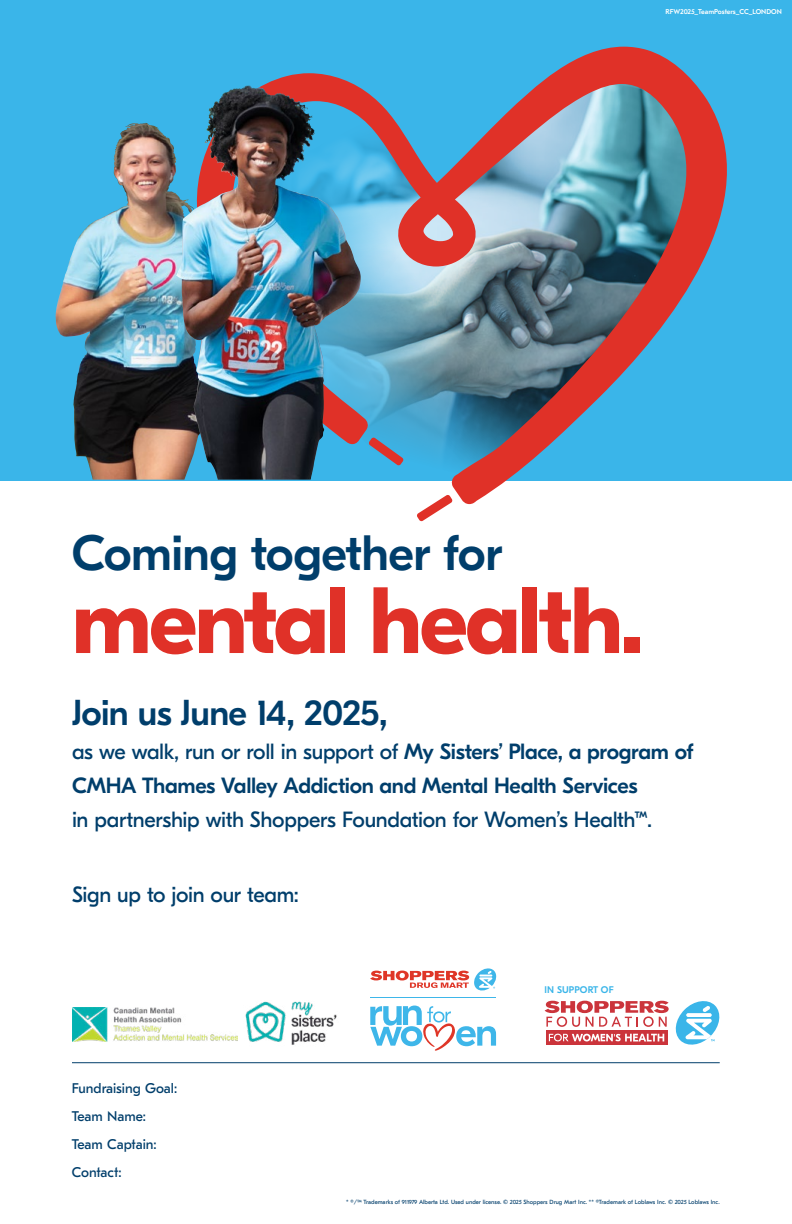
<style>
.page{position:relative;width:792px;height:1224px;background:#fff}
.page>*{position:absolute;margin:0;border:0;box-sizing:border-box;transform-origin:0 0}
.t1{font:700 93.9px "GT Eesti Display";letter-spacing:-.025em;color:#e03128}
.t2{font:500 49.5px "GT Eesti Display";letter-spacing:-.01em;color:#003e6b}
.t3{font:500 36px "GT Eesti Display";letter-spacing:-.02em;color:#003e6b}
.t4{font:22px/34px "GT Eesti Display";letter-spacing:-.015em;color:#003e6b}
.t5{font:14px/28px "GT Eesti Text";color:#003e6b}
.t6{font:500 9.7px "GT Eesti Display";letter-spacing:.01em;color:#3ab5e9}
.t7{font:500 7px "GT Eesti Text";letter-spacing:-.005em;color:#fff}
.t8{font:6px "GT Eesti Text";color:#003e6b}
.s1{font-weight:500}
</style>
<div class="page">
<svg style="left:545px;top:1000px;width:175px;height:45px"></svg>
<hr style="left:72px;top:1062px;width:648px;height:1px;background:#003e6b">
<svg style="left:0;top:0;width:792px;height:480px;background:#4ba5cb"></svg>
<img style="left:194px;top:47px;width:577px;height:457px">
<svg style="left:417px;top:495px;width:36px;height:26px"></svg>
<svg style="left:369px;top:437px;width:34px;height:28px"></svg>
<img style="left:113px;top:123px;width:33px;height:69px">
<img style="left:209px;top:85px;width:40px;height:29px">
<img style="left:72px;top:1008px;width:165px;height:34px">
<img style="left:245px;top:1001px;width:92px;height:44px">
<svg style="left:370px;top:968px;width:126px;height:23px"></svg>
<svg style="left:370px;top:1006px;width:126px;height:45px"></svg>
<hr style="left:370px;top:997px;width:126px;height:1px;background:#3eb6e9">
<p class="t7" style="left:665px;top:7px;width:118px">RFW2025_TeamPosters_CC_LONDON</p>
<h2 class="t2" style="left:72px;top:526px;width:432px">Coming together for</h2>
<h1 class="t1" style="left:72px;top:569px;width:573px">mental health.</h1>
<h3 class="t3" style="left:72px;top:693px;width:317px">Join us June 14, 2025,</h3>
<p class="t4" style="left:72px;top:735px;width:623px">as we walk, run or roll in support of <span class="s1">My Sisters’ Place, a program of<br>CMHA Thames Valley Addiction and Mental Health Services<br></span>in partnership with Shoppers Foundation for Women’s Health<sup>™</sup>.</p>
<p class="t4" style="left:72px;top:878px;width:228px">Sign up to join our team:</p>
<p class="t5" style="left:72px;top:1074px;width:107px">Fundraising Goal:<br>Team Name:<br>Team Captain:<br>Contact:</p>
<p class="t6" style="left:545px;top:984px;width:71px">IN SUPPORT OF</p>
<p class="t8" style="left:346px;top:1199px;width:375px">* ®/™ Trademarks of 911979 Alberta Ltd. Used under license. © 2025 Shoppers Drug Mart Inc. ** ®Trademark of Loblaws Inc. © 2025 Loblaws Inc.</p>
</div>
